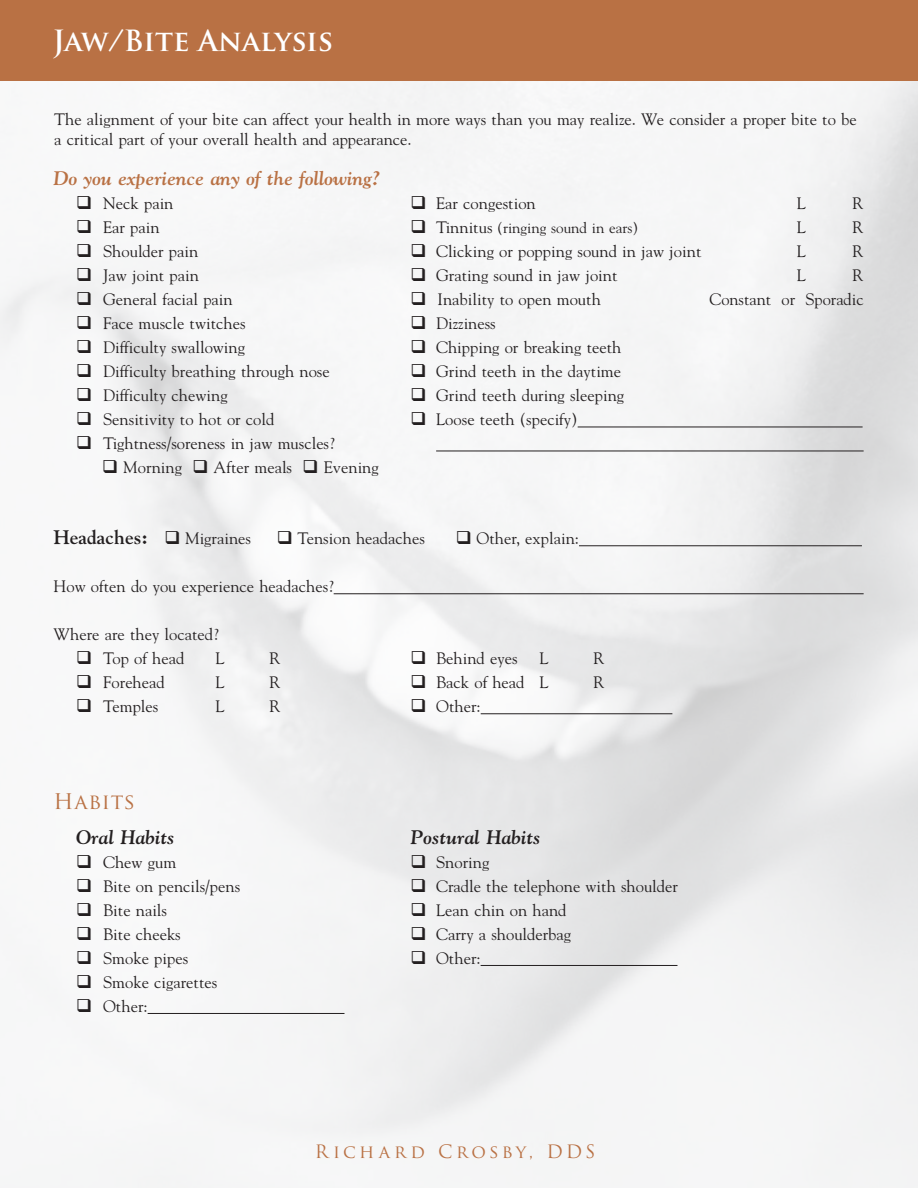
<style>
.page{position:relative;width:918px;height:1188px;background:#fff}
.page>*{position:absolute;margin:0;border:0;box-sizing:border-box;transform-origin:0 0}
.Heading_1{font:700 28.5px "Trajan Pro";color:#fff}
.t1{font:21px "Trajan Pro";letter-spacing:.04em;color:#b97144}
.t2{font:italic 700 19.5px "Gilde";color:#b97144}
.t3{font:italic 700 19.5px "Gilde";color:#231f20}
.t4{font:700 19.5px "Gilde";color:#231f20}
.body_copy{font:18px "Trajan Pro";letter-spacing:.185em;color:#b97144}
.t5{font:16.5px/19.8px "Gilde";color:#231f20}
.t6{font:15px "Gilde";color:#231f20}
.s1{font-size:16.5px}
.s2{font-weight:400;font-size:16.5px}
</style>
<div class="page">
<div style="left:0;top:0;width:918px;height:81px;background:#b97144"></div>
<hr style="left:578px;top:427px;width:285px;height:1px;background:#231f20">
<hr style="left:436px;top:451px;width:428px;height:1px;background:#231f20">
<hr style="left:579px;top:545px;width:283px;height:1px;background:#231f20">
<hr style="left:334px;top:593px;width:530px;height:1px;background:#231f20">
<hr style="left:481px;top:713px;width:191px;height:1px;background:#231f20">
<hr style="left:481px;top:965px;width:196px;height:1px;background:#231f20">
<hr style="left:148px;top:1013px;width:196px;height:1px;background:#231f20">
<p class="Heading_1" style="left:53px;top:23px;width:282px">Jaw/Bite Analysis</p>
<p class="t5" style="left:54px;top:111px;width:804px">The alignment of your bite can affect your health in more ways than you may realize. We consider a proper bite to be a critical part of your overall health and appearance.</p>
<p class="t2" style="left:54px;top:169px;width:328px">Do you experience any of the following?</p>
<p class="t5" style="left:76px;top:195px;width:99px">❑ Neck pain</p>
<p class="t5" style="left:411px;top:195px;width:127px">❑ Ear congestion</p>
<p class="t5" style="left:797px;top:195px;width:11px">L</p>
<p class="t5" style="left:853px;top:195px;width:13px">R</p>
<p class="t5" style="left:76px;top:219px;width:85px">❑ Ear pain</p>
<p class="t6" style="left:411px;top:220px;width:229px">❑ <span class="s1">Tinnitus</span> (ringing sound in ears)</p>
<p class="t5" style="left:797px;top:219px;width:11px">L</p>
<p class="t5" style="left:853px;top:219px;width:13px">R</p>
<p class="t5" style="left:76px;top:243px;width:124px">❑ Shoulder pain</p>
<p class="t5" style="left:411px;top:243px;width:292px">❑ Clicking or popping sound in jaw joint</p>
<p class="t5" style="left:797px;top:243px;width:11px">L</p>
<p class="t5" style="left:853px;top:243px;width:13px">R</p>
<p class="t5" style="left:76px;top:267px;width:124px">❑ Jaw joint pain</p>
<p class="t5" style="left:411px;top:267px;width:208px">❑ Grating sound in jaw joint</p>
<p class="t5" style="left:797px;top:267px;width:11px">L</p>
<p class="t5" style="left:853px;top:267px;width:13px">R</p>
<p class="t5" style="left:76px;top:291px;width:158px">❑ General facial pain</p>
<p class="t5" style="left:411px;top:291px;width:192px">❑ Inability to open mouth</p>
<p class="t5" style="left:710px;top:291px;width:156px">Constant or Sporadic</p>
<p class="t5" style="left:76px;top:315px;width:171px">❑ Face muscle twitches</p>
<p class="t5" style="left:411px;top:315px;width:87px">❑ Dizziness</p>
<p class="t5" style="left:76px;top:339px;width:170px">❑ Difficulty swallowing</p>
<p class="t5" style="left:411px;top:339px;width:212px">❑ Chipping or breaking teeth</p>
<p class="t5" style="left:76px;top:363px;width:255px">❑ Difficulty breathing through nose</p>
<p class="t5" style="left:411px;top:363px;width:212px">❑ Grind teeth in the daytime</p>
<p class="t5" style="left:76px;top:387px;width:153px">❑ Difficulty chewing</p>
<p class="t5" style="left:411px;top:387px;width:215px">❑ Grind teeth during sleeping</p>
<p class="t5" style="left:76px;top:411px;width:200px">❑ Sensitivity to hot or cold</p>
<p class="t5" style="left:411px;top:411px;width:169px">❑ Loose teeth (specify)</p>
<p class="t5" style="left:76px;top:435px;width:260px">❑ Tightness/soreness in jaw muscles?</p>
<p class="t5" style="left:102px;top:459px;width:278px">❑ Morning ❑ After meals ❑ Evening</p>
<p class="t4" style="left:54px;top:527px;width:199px">Headaches: ❑ <span class="s2">Migraines</span></p>
<p class="t5" style="left:277px;top:529px;width:149px">❑ Tension headaches</p>
<p class="t5" style="left:456px;top:529px;width:125px">❑ Other, explain:</p>
<p class="t5" style="left:54px;top:577px;width:282px">How often do you experience headaches?</p>
<p class="t5" style="left:54px;top:625px;width:166px">Where are they located?</p>
<p class="t5" style="left:76px;top:649px;width:110px">❑ Top of head</p>
<p class="t5" style="left:216px;top:649px;width:11px">L</p>
<p class="t5" style="left:270px;top:649px;width:13px">R</p>
<p class="t5" style="left:411px;top:649px;width:108px">❑ Behind eyes</p>
<p class="t5" style="left:540px;top:649px;width:11px">L</p>
<p class="t5" style="left:594px;top:649px;width:13px">R</p>
<p class="t5" style="left:76px;top:673px;width:90px">❑ Forehead</p>
<p class="t5" style="left:216px;top:673px;width:11px">L</p>
<p class="t5" style="left:270px;top:673px;width:13px">R</p>
<p class="t5" style="left:411px;top:673px;width:140px">❑ Back of head L</p>
<p class="t5" style="left:594px;top:673px;width:13px">R</p>
<p class="t5" style="left:76px;top:697px;width:84px">❑ Temples</p>
<p class="t5" style="left:216px;top:697px;width:11px">L</p>
<p class="t5" style="left:270px;top:697px;width:13px">R</p>
<p class="t5" style="left:411px;top:697px;width:72px">❑ Other:</p>
<p class="t1" style="left:54px;top:788px;width:83px">Habits</p>
<p class="t3" style="left:76px;top:827px;width:100px">Oral Habits</p>
<p class="t3" style="left:411px;top:827px;width:132px">Postural Habits</p>
<p class="t5" style="left:76px;top:853px;width:102px">❑ Chew gum</p>
<p class="t5" style="left:411px;top:853px;width:80px">❑ Snoring</p>
<p class="t5" style="left:76px;top:877px;width:166px">❑ Bite on pencils/pens</p>
<p class="t5" style="left:411px;top:877px;width:269px">❑ Cradle the telephone with shoulder</p>
<p class="t5" style="left:76px;top:901px;width:92px">❑ Bite nails</p>
<p class="t5" style="left:411px;top:901px;width:157px">❑ Lean chin on hand</p>
<p class="t5" style="left:76px;top:925px;width:106px">❑ Bite cheeks</p>
<p class="t5" style="left:411px;top:925px;width:162px">❑ Carry a shoulderbag</p>
<p class="t5" style="left:76px;top:949px;width:114px">❑ Smoke pipes</p>
<p class="t5" style="left:411px;top:949px;width:71px">❑ Other:</p>
<p class="t5" style="left:76px;top:973px;width:143px">❑ Smoke cigarettes</p>
<p class="t5" style="left:76px;top:997px;width:73px">❑ Other:</p>
<p class="body_copy" style="left:315px;top:1140px;width:282px">Richard Crosby, DDS</p>
</div>
